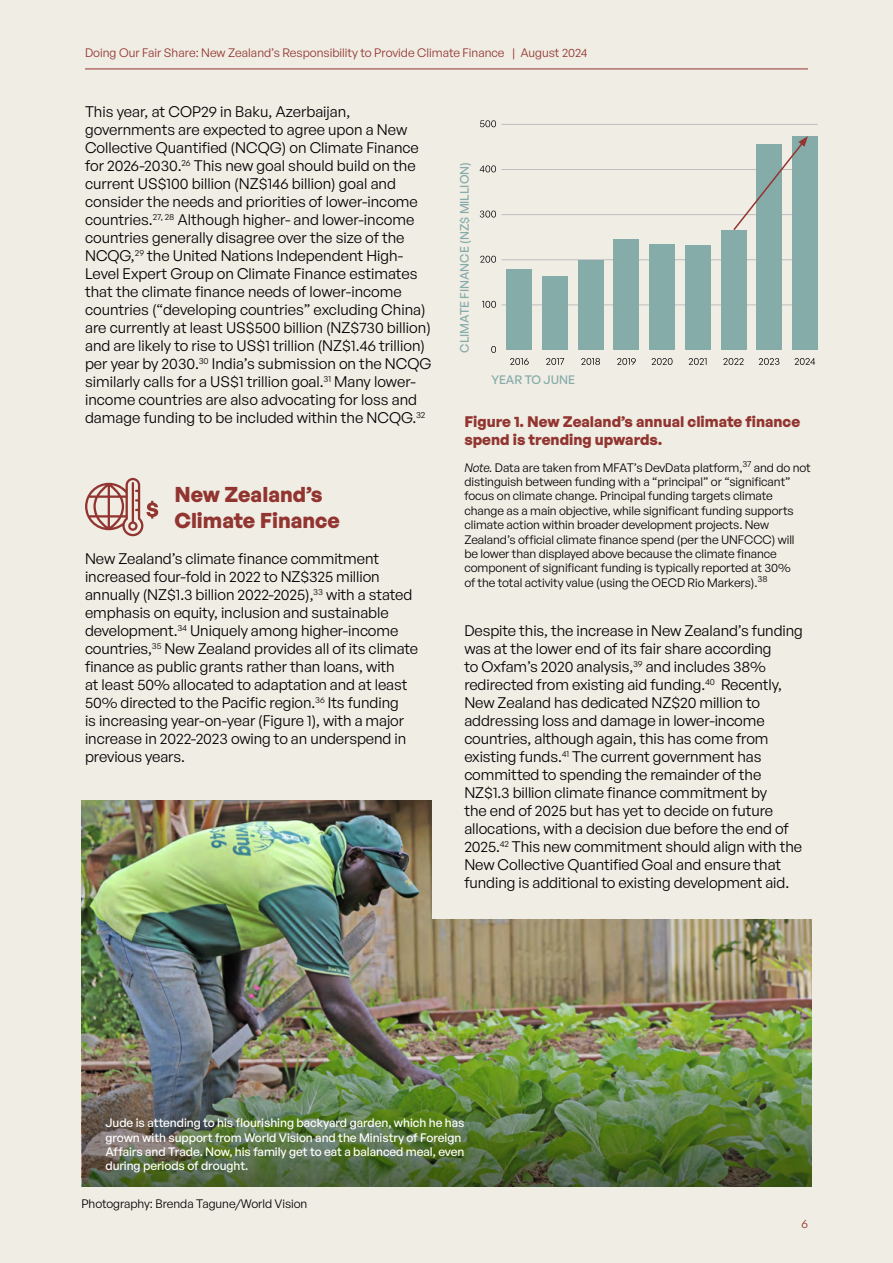
<style>
.page{position:relative;width:893px;height:1263px;background:#f0ede4}
.page>*{position:absolute;margin:0;border:0;box-sizing:border-box;transform-origin:0 0}
.t1{font:700 21px/25.2px "General Sans";color:#923530}
.t2{font:15px/18px "General Sans";letter-spacing:-.005em;color:#000}
.t3{font:700 15px/18px "General Sans";color:#923530}
.t4{font:12px/14.4px "General Sans";letter-spacing:-.005em;color:#000}
.t5{font:500 12px/14.4px "General Sans";letter-spacing:-.005em;color:#fff}
.t6{font:12px "General Sans";color:#923530}
.t7{font:500 12px "General Sans";letter-spacing:-.005em;color:#86acaa}
.s1{font-style:italic}
</style>
<div class="page">
<hr style="left:85px;top:69px;width:723px;height:1px;background:#923530">
<img style="left:81px;top:801px;width:730px;height:231px">
<div style="left:432px;top:753px;width:386px;height:165px;background:#f0ede4"></div>
<svg style="left:491px;top:346px;width:5px;height:7px"></svg>
<svg style="left:482px;top:301px;width:14px;height:7px"></svg>
<svg style="left:480px;top:256px;width:16px;height:7px"></svg>
<svg style="left:480px;top:211px;width:16px;height:6px"></svg>
<svg style="left:480px;top:165px;width:16px;height:7px"></svg>
<svg style="left:480px;top:120px;width:16px;height:7px"></svg>
<hr style="left:502px;top:304px;width:316px;height:1px;background:#bcbec0">
<hr style="left:502px;top:259px;width:316px;height:1px;background:#bcbec0">
<hr style="left:502px;top:214px;width:316px;height:1px;background:#bcbec0">
<hr style="left:502px;top:169px;width:316px;height:1px;background:#bcbec0">
<hr style="left:502px;top:124px;width:316px;height:1px;background:#bcbec0">
<div style="left:507px;top:269px;width:25px;height:81px;background:#86acaa"></div>
<div style="left:542px;top:277px;width:26px;height:73px;background:#86acaa"></div>
<div style="left:578px;top:260px;width:26px;height:90px;background:#86acaa"></div>
<div style="left:614px;top:240px;width:25px;height:110px;background:#86acaa"></div>
<div style="left:649px;top:245px;width:26px;height:105px;background:#86acaa"></div>
<div style="left:685px;top:246px;width:26px;height:104px;background:#86acaa"></div>
<div style="left:756px;top:145px;width:26px;height:205px;background:#86acaa"></div>
<div style="left:792px;top:136px;width:26px;height:214px;background:#86acaa"></div>
<svg style="left:795px;top:358px;width:20px;height:7px"></svg>
<svg style="left:759px;top:358px;width:20px;height:7px"></svg>
<svg style="left:723px;top:358px;width:21px;height:7px"></svg>
<svg style="left:689px;top:358px;width:17px;height:7px"></svg>
<svg style="left:652px;top:358px;width:20px;height:7px"></svg>
<svg style="left:617px;top:358px;width:19px;height:7px"></svg>
<svg style="left:581px;top:358px;width:19px;height:7px"></svg>
<svg style="left:546px;top:358px;width:18px;height:7px"></svg>
<svg style="left:510px;top:358px;width:19px;height:7px"></svg>
<svg style="left:732px;top:136px;width:76px;height:96px"></svg>
<div style="left:721px;top:230px;width:25px;height:120px;background:#86acaa"></div>
<svg style="left:85px;top:478px;width:73px;height:58px;background:#d3b5ad"></svg>
<img style="left:81px;top:1032px;width:730px;height:154px">
<p class="t6" style="left:85px;top:46px;width:504px">Doing Our Fair Share: New Zealand’s Responsibility to Provide Climate Finance | August 2024</p>
<p class="t2" style="left:85px;top:102px;width:348px">This year, at COP29 in Baku, Azerbaijan, governments are expected to agree upon a New Collective Quantified (NCQG) on Climate Finance for 2026-2030.<sup>26</sup> This new goal should build on the current US$100 billion (NZ$146 billion) goal and consider the needs and priorities of lower-income countries.<sup>27,</sup> <sup>28</sup> Although higher- and lower-income countries generally disagree over the size of the NCQG,<sup>29</sup> the United Nations Independent High-Level Expert Group on Climate Finance estimates that the climate finance needs of lower-income countries (“developing countries” excluding China) are currently at least US$500 billion (NZ$730 billion) and are likely to rise to US$1 trillion (NZ$1.46 trillion) per year by 2030.<sup>30</sup> India’s submission on the NCQG similarly calls for a US$1 trillion goal.<sup>31</sup> Many lower&shy;income countries are also advocating for loss and damage funding to be included within the NCQG.<sup>32</sup></p>
<h1 class="t1" style="left:174px;top:482px;width:167px">New Zealand’s<br>Climate Finance</h1>
<p class="t2" style="left:85px;top:549px;width:335px">New Zealand’s climate finance commitment increased four-fold in 2022 to NZ$325 million annually (NZ$1.3 billion 2022-2025),<sup>33</sup> with a stated emphasis on equity, inclusion and sustainable development.<sup>34</sup> Uniquely among higher-income countries,<sup>35</sup> New Zealand provides all of its climate finance as public grants rather than loans, with<br>at least 50% allocated to adaptation and at least 50% directed to the Pacific region.<sup>36</sup> Its funding<br>is increasing year-on-year (Figure 1), with a major increase in 2022-2023 owing to an underspend in previous years.</p>
<p class="t7" style="left:457px;top:353px;width:192px;rotate:-90deg">CLIMATE FINANCE (NZ$ MILLION)</p>
<p class="t7" style="left:491px;top:372px;width:85px">YEAR TO JUNE</p>
<p class="t3" style="left:464px;top:412px;width:337px">Figure 1. New Zealand’s annual climate finance spend is trending upwards.</p>
<p class="t4" style="left:464px;top:460px;width:348px"><span class="s1">Note.</span> Data are taken from MFAT’s DevData platform,<sup>37</sup> and do not distinguish between funding with a “principal” or “significant” focus on climate change. Principal funding targets climate change as a main objective, while significant funding supports climate action within broader development projects. New Zealand’s official climate finance spend (per the UNFCCC) will be lower than displayed above because the climate finance component of significant funding is typically reported at 30%<br>of the total activity value (using the OECD Rio Markers).<sup>38</sup></p>
<p class="t2" style="left:464px;top:621px;width:340px">Despite this, the increase in New Zealand’s funding was at the lower end of its fair share according<br>to Oxfam’s 2020 analysis,<sup>39</sup> and includes 38% redirected from existing aid funding.<sup>40</sup> Recently, New Zealand has dedicated NZ$20 million to addressing loss and damage in lower-income countries, although again, this has come from existing funds.<sup>41</sup> The current government has committed to spending the remainder of the NZ$1.3 billion climate finance commitment by<br>the end of 2025 but has yet to decide on future allocations, with a decision due before the end of 2025.<sup>42</sup> This new commitment should align with the New Collective Quantified Goal and ensure that funding is additional to existing development aid.</p>
<p class="t5" style="left:105px;top:1115px;width:361px">Jude is attending to his flourishing backyard garden, which he has grown with support from World Vision and the Ministry of Foreign Affairs and Trade. Now, his family get to eat a balanced meal, even during periods of drought.</p>
<p class="t4" style="left:81px;top:1196px;width:227px">Photography: Brenda Tagune/World Vision</p>
<p class="t6" style="left:801px;top:1216px;width:8px">6</p>
</div>
